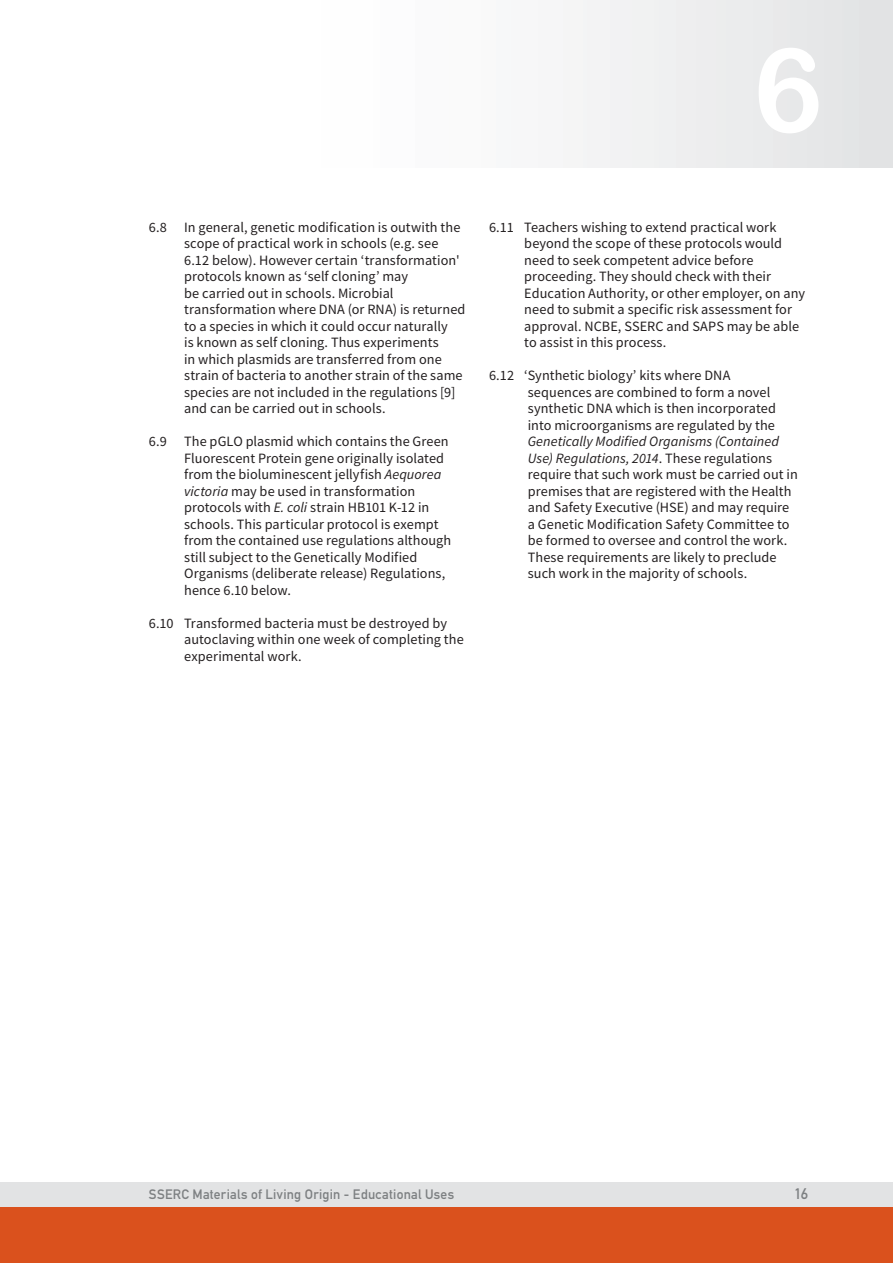
<style>
.page{position:relative;width:893px;height:1263px;background:#fff}
.page>*{position:absolute;margin:0;border:0;box-sizing:border-box;transform-origin:0 0}
.t1{font:117px "Arial Rounded MT Bold";color:#fff}
.t2{font:700 15px "DIN Alternate";color:#7d8082}
.t3{font:14.25px/16.5px "Source Sans Pro";letter-spacing:.005em;color:#231f20}
.t4{font:700 13.5px "DIN Alternate";letter-spacing:.02em;color:#7d8082}
.s1{font-style:italic}
</style>
<div class="page">
<div style="left:264px;top:0;width:629px;height:168px;background:linear-gradient(to right,#fff,#e3e4e5)"></div>
<div style="left:0;top:1182px;width:893px;height:26px;background:#e2e3e4"></div>
<div style="left:0;top:1208px;width:893px;height:55px;background:#da511d"></div>
<h1 class="t1" style="left:753px;top:21px;width:71px">6</h1>
<p class="t3" style="left:184px;top:219px;width:283px;text-indent:-35px">6.8 In general, genetic modification is outwith the scope of practical work in schools (e.g. see 6.12 below). However certain ‘transformation' protocols known as ‘self cloning’ may<br>be carried out in schools. Microbial transformation where DNA (or RNA) is returned to a species in which it could occur naturally<br>is known as self cloning. Thus experiments<br>in which plasmids are transferred from one strain of bacteria to another strain of the same species are not included in the regulations [9] and can be carried out in schools.</p>
<p class="t3" style="left:184px;top:433px;width:269px;text-indent:-35px">6.9 The pGLO plasmid which contains the Green Fluorescent Protein gene originally isolated from the bioluminescent jellyfish <span class="s1">Aequorea victoria</span> may be used in transformation protocols with <span class="s1">E. coli</span> strain HB101 K-12 in schools. This particular protocol is exempt from the contained use regulations although still subject to the Genetically Modified Organisms (deliberate release) Regulations, hence 6.10 below.</p>
<p class="t3" style="left:184px;top:615px;width:281px;text-indent:-35px">6.10 Transformed bacteria must be destroyed by autoclaving within one week of completing the experimental work.</p>
<p class="t3" style="left:524px;top:219px;width:282px;text-indent:-35px">6.11 Teachers wishing to extend practical work beyond the scope of these protocols would need to seek competent advice before proceeding. They should check with their Education Authority, or other employer, on any need to submit a specific risk assessment for approval. NCBE, SSERC and SAPS may be able to assist in this process.</p>
<p class="t3" style="left:528px;top:367px;width:250px;text-indent:-39px">6.12 ‘Synthetic biology’ kits where DNA sequences are combined to form a novel synthetic DNA which is then incorporated into microorganisms are regulated by the</p>
<p class="t3" style="left:528px;top:433px;width:271px"><span class="s1">Genetically Modified Organisms (Contained Use) Regulations, 2014</span>. These regulations require that such work must be carried out in premises that are registered with the Health and Safety Executive (HSE) and may require a Genetic Modification Safety Committee to be formed to oversee and control the work.<br>These requirements are likely to preclude such work in the majority of schools.</p>
<p class="t4" style="left:149px;top:1184px;width:307px">SSERC Materials of Living Origin - Educational Uses</p>
<p class="t2" style="left:794px;top:1182px;width:15px">16</p>
</div>
